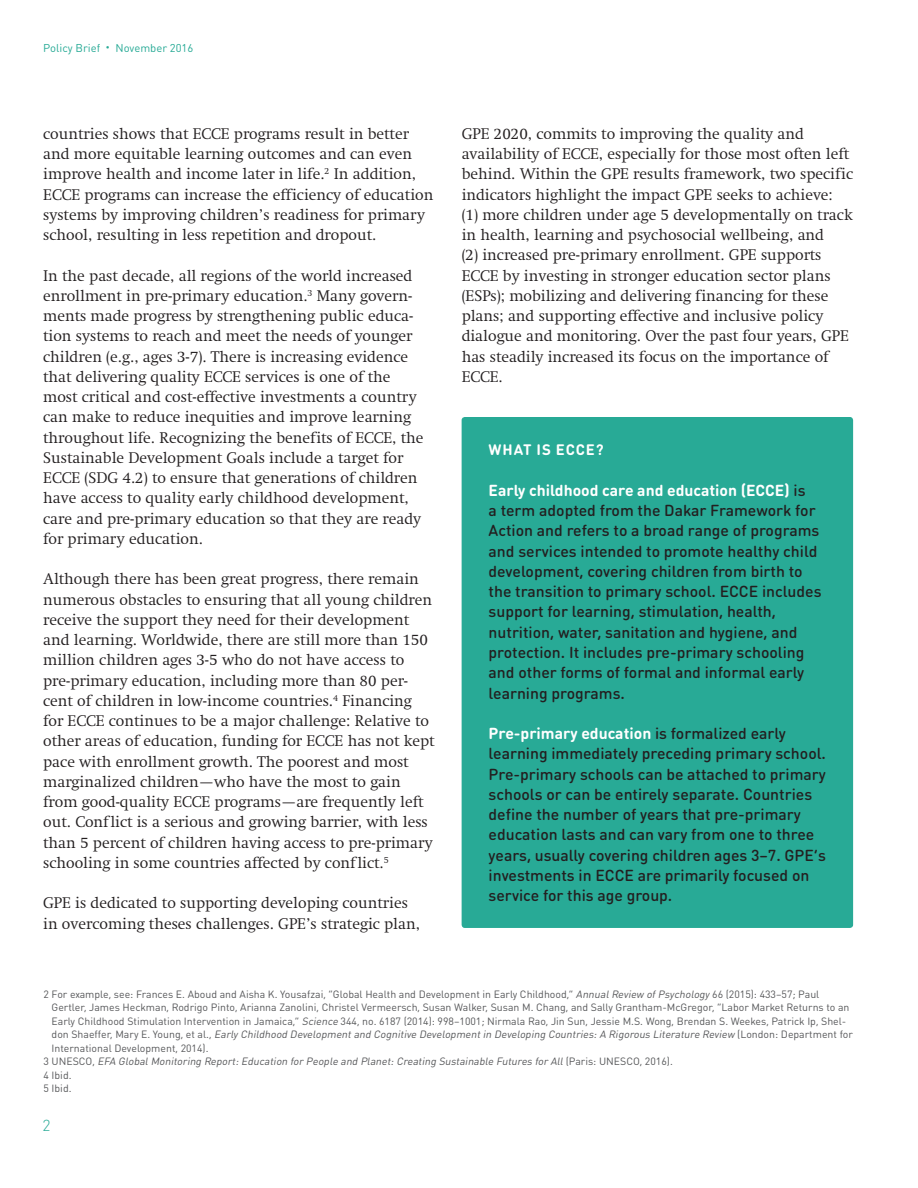
<style>
.page{position:relative;width:918px;height:1188px;background:#fff}
.page>*{position:absolute;margin:0;border:0;box-sizing:border-box;transform-origin:0 0}
.t1{font:300 15.75px/20.2px "Swift LT Std";color:#231f20}
.t2{font:500 15.75px/20.2px "DIN Round Pro";color:#231f20}
.t3{font:300 15.75px "DIN Round Pro";color:#28aa96}
.t4{font:700 15px "DIN Round Pro";letter-spacing:.055em;color:#fff}
.t5{font:11.25px "DIN Round Pro";color:#28aa96}
.t6{font:10.5px "DIN Round Pro";color:#57585a}
.t7{font:italic 10.5px "DIN Round Pro";color:#57585a}
.s1{font-size:7.5px}
.s2{font-weight:700;color:#fff}
.s3{font-style:italic}
.s4{font-style:normal}
</style>
<div class="page">
<div style="left:462px;top:417px;width:391px;height:511px;background:#28aa96;border-radius:3px"></div>
<p class="t5" style="left:43px;top:40px;width:152px">Policy Brief <span class="s1">•</span> November 2016</p>
<p class="t1" style="left:43px;top:124px;width:392px">countries shows that ECCE programs result in better and more equitable learning outcomes and can even improve health and income later in life.<sup>2</sup> In addition, ECCE programs can increase the efficiency of education systems by improving children’s readiness for primary school, resulting in less repetition and dropout.</p>
<p class="t1" style="left:43px;top:266px;width:382px">In the past decade, all regions of the world increased enrollment in pre-primary education.<sup>3</sup> Many govern&shy;ments made progress by strengthening public educa&shy;tion systems to reach and meet the needs of younger children (e.g., ages 3-7). There is increasing evidence that delivering quality ECCE services is one of the most critical and cost-effective investments a country can make to reduce inequities and improve learning throughout life. Recognizing the benefits of ECCE, the Sustainable Development Goals include a target for ECCE (SDG 4.2) to ensure that generations of children have access to quality early childhood development, care and pre-primary education so that they are ready for primary education.</p>
<p class="t1" style="left:43px;top:569px;width:393px">Although there has been great progress, there remain numerous obstacles to ensuring that all young children receive the support they need for their development and learning. Worldwide, there are still more than 150 million children ages 3-5 who do not have access to pre-primary education, including more than 80 per&shy;cent of children in low-income countries.<sup>4</sup> Financing for ECCE continues to be a major challenge: Relative to other areas of education, funding for ECCE has not kept pace with enrollment growth. The poorest and most marginalized children—who have the most to gain from good-quality ECCE programs—are frequently left out. Conflict is a serious and growing barrier, with less than 5 percent of children having access to pre-primary schooling in some countries affected by conflict.<sup>5</sup></p>
<p class="t1" style="left:43px;top:893px;width:378px">GPE is dedicated to supporting developing countries in overcoming theses challenges. GPE’s strategic plan,</p>
<p class="t1" style="left:462px;top:124px;width:393px">GPE 2020, commits to improving the quality and availability of ECCE, especially for those most often left behind. Within the GPE results framework, two specific indicators highlight the impact GPE seeks to achieve: (1) more children under age 5 developmentally on track in health, learning and psychosocial wellbeing, and<br>(2) increased pre-primary enrollment. GPE supports ECCE by investing in stronger education sector plans (ESPs); mobilizing and delivering financing for these plans; and supporting effective and inclusive policy dialogue and monitoring. Over the past four years, GPE has steadily increased its focus on the importance of ECCE.</p>
<p class="t4" style="left:489px;top:440px;width:116px">What is ECCE?</p>
<p class="t2" style="left:489px;top:480px;width:335px"><span class="s2">Early childhood care and education (ECCE)</span> is<br>a term adopted from the Dakar Framework for Action and refers to a broad range of programs and services intended to promote healthy child development, covering children from birth to the transition to primary school. ECCE includes support for learning, stimulation, health, nutrition, water, sanitation and hygiene, and protection. It includes pre-primary schooling and other forms of formal and informal early learning programs.</p>
<p class="t2" style="left:489px;top:723px;width:339px"><span class="s2">Pre-primary education</span> is formalized early learning immediately preceding primary school.<br>Pre-primary schools can be attached to primary schools or can be entirely separate. Countries define the number of years that pre-primary education lasts and can vary from one to three years, usually covering children ages 3–7. GPE’s investments in ECCE are primarily focused on service for this age group.</p>
<p class="t6" style="left:43px;top:987px;width:777px">2 For example, see: Frances E. Aboud and Aisha K. Yousafzai, “Global Health and Development in Early Childhood,” <span class="s3">AnnualReview ofPsychology</span> 66 (2015): 433–57; Paul</p>
<p class="t6" style="left:52px;top:1000px;width:799px">Gertler, James Heckman, Rodrigo Pinto, Arianna Zanolini, Christel Vermeersch, Susan Walker, Susan M. Chang, and Sally Grantham-McGregor, “Labor Market Returns to an</p>
<p class="t6" style="left:52px;top:1014px;width:796px">Early Childhood Stimulation Intervention in Jamaica,” <span class="s3">Science</span> 344, no. 6187 (2014): 998–1001; Nirmala Rao, Jin Sun, Jessie M.S. Wong, Brendan S. Weekes, Patrick Ip, Shel-</p>
<p class="t7" style="left:52px;top:1027px;width:803px"><span class="s4">d o n S h a e ffe r, M a ry E . Yo u n g , e t a l . ,</span> Early Childhood Developmentand Cognitive Developmentin Developing Countries:A Rigorous Literature Review <span class="s4">( L o n d o n : D e p a rt m e n t fo r</span></p>
<p class="t6" style="left:52px;top:1041px;width:158px">International Development, 2014).</p>
<p class="t7" style="left:43px;top:1054px;width:631px"><span class="s4">3 U N E S C O ,</span> EFA GlobalMonitoring Report:Education for People and Planet:Creating Sustainable Futures for All<span class="s4">( P a r i s : U N E S C O , 2 0 1 6 ) .</span></p>
<p class="t6" style="left:43px;top:1068px;width:30px">4 Ibid.</p>
<p class="t6" style="left:43px;top:1081px;width:30px">5 Ibid.</p>
<p class="t3" style="left:43px;top:1115px;width:10px">2</p>
</div>
